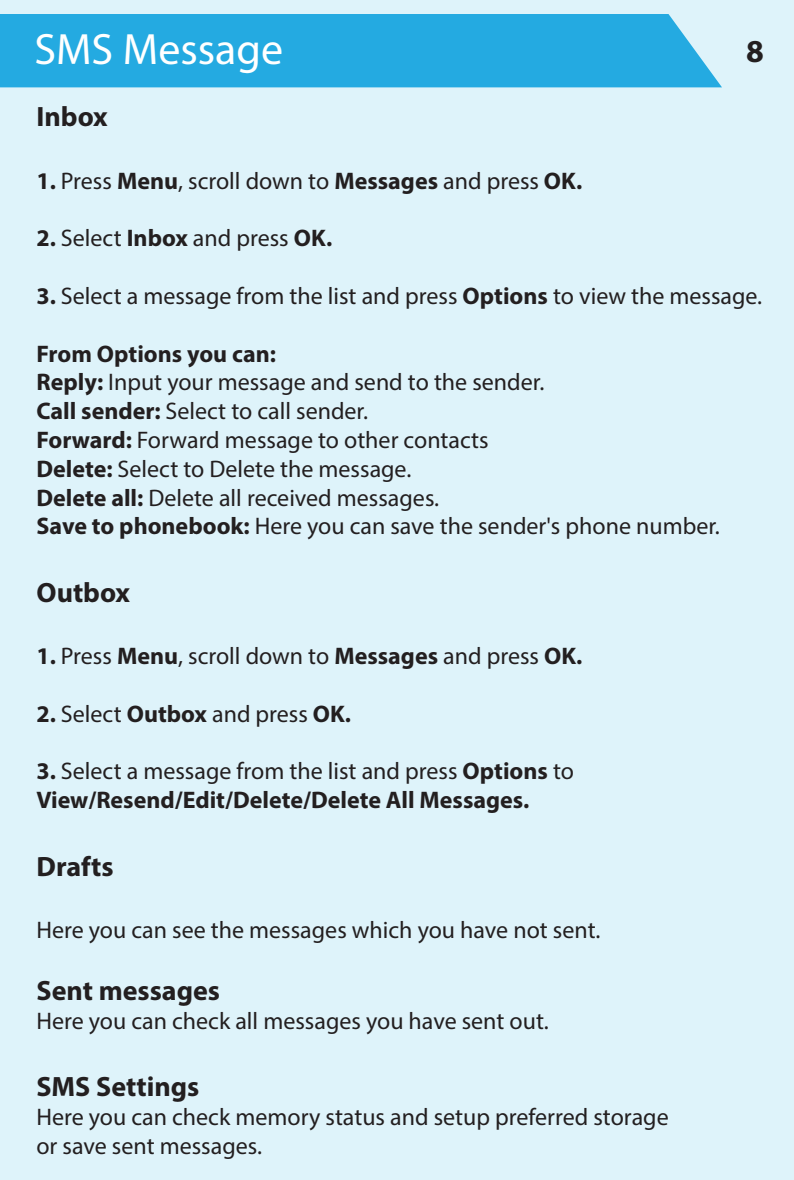
<style>
.page{position:relative;width:794px;height:1180px;background:#fff}
.page>*{position:absolute;margin:0;border:0;box-sizing:border-box;transform-origin:0 0}
.t1{font:44px "Myriad Pro";color:#fff}
.t2{font:700 32px "Myriad Pro";color:#231f20}
.t3{font:700 28px "Myriad Pro";color:#231f20}
.t4{font:24px/28.8px "Myriad Pro";color:#231f20}
.t5{font:700 24px/28.8px "Myriad Pro";color:#231f20}
.s1{font-weight:700}
.s2{font-weight:400}
</style>
<div class="page">
<div style="left:0;top:0;width:794px;height:1179px;background:#def3fa"></div>
<div style="left:0;top:14px;width:722px;height:73px;background:#24aae1"></div>
<h1 class="t1" style="left:35px;top:22px;width:250px">SMS Message</h1>
<p class="t3" style="left:36px;top:98px;width:73px">Inbox</p>
<h2 class="t2" style="left:746px;top:30px;width:19px">8</h2>
<p class="t4" style="left:36px;top:166px;width:547px"><span class="s1">1.</span> Press <span class="s1">Menu</span>, scroll down to <span class="s1">Messages</span> and press <span class="s1">OK.</span></p>
<p class="t4" style="left:36px;top:223px;width:297px"><span class="s1">2.</span> Select <span class="s1">Inbox</span> and press <span class="s1">OK.</span></p>
<p class="t4" style="left:36px;top:281px;width:727px"><span class="s1">3.</span> Select a message from the list and press <span class="s1">Options</span> to view the message.</p>
<p class="t4" style="left:36px;top:339px;width:685px"><span class="s1">From Options you can:<br>Reply:</span> Input your message and send to the sender.<br><span class="s1">Call sender:</span> Select to call sender.<br><span class="s1">Forward:</span> Forward message to other contacts<br><span class="s1">Delete:</span> Select to Delete the message.<br><span class="s1">Delete all:</span> Delete all received messages.<br><span class="s1">Save to phonebook:</span> Here you can save the sender's phone number.</p>
<p class="t3" style="left:36px;top:574px;width:95px">Outbox</p>
<p class="t4" style="left:36px;top:641px;width:547px"><span class="s1">1.</span> Press <span class="s1">Menu</span>, scroll down to <span class="s1">Messages</span> and press <span class="s1">OK.</span></p>
<p class="t4" style="left:36px;top:699px;width:316px"><span class="s1">2.</span> Select <span class="s1">Outbox</span> and press <span class="s1">OK.</span></p>
<p class="t5" style="left:36px;top:756px;width:539px">3. <span class="s2">Select a message from the list and press</span> Options <span class="s2">to<br></span>View/Resend/Edit/Delete/Delete All Messages.</p>
<p class="t3" style="left:36px;top:847px;width:79px">Drafts</p>
<p class="t4" style="left:36px;top:915px;width:565px">Here you can see the messages which you have not sent.</p>
<p class="t3" style="left:36px;top:972px;width:185px">Sent messages</p>
<p class="t4" style="left:36px;top:1006px;width:514px">Here you can check all messages you have sent out.</p>
<p class="t3" style="left:36px;top:1068px;width:164px">SMS Settings</p>
<p class="t4" style="left:36px;top:1102px;width:633px">Here you can check memory status and setup preferred storage or save sent messages.</p>
</div>
